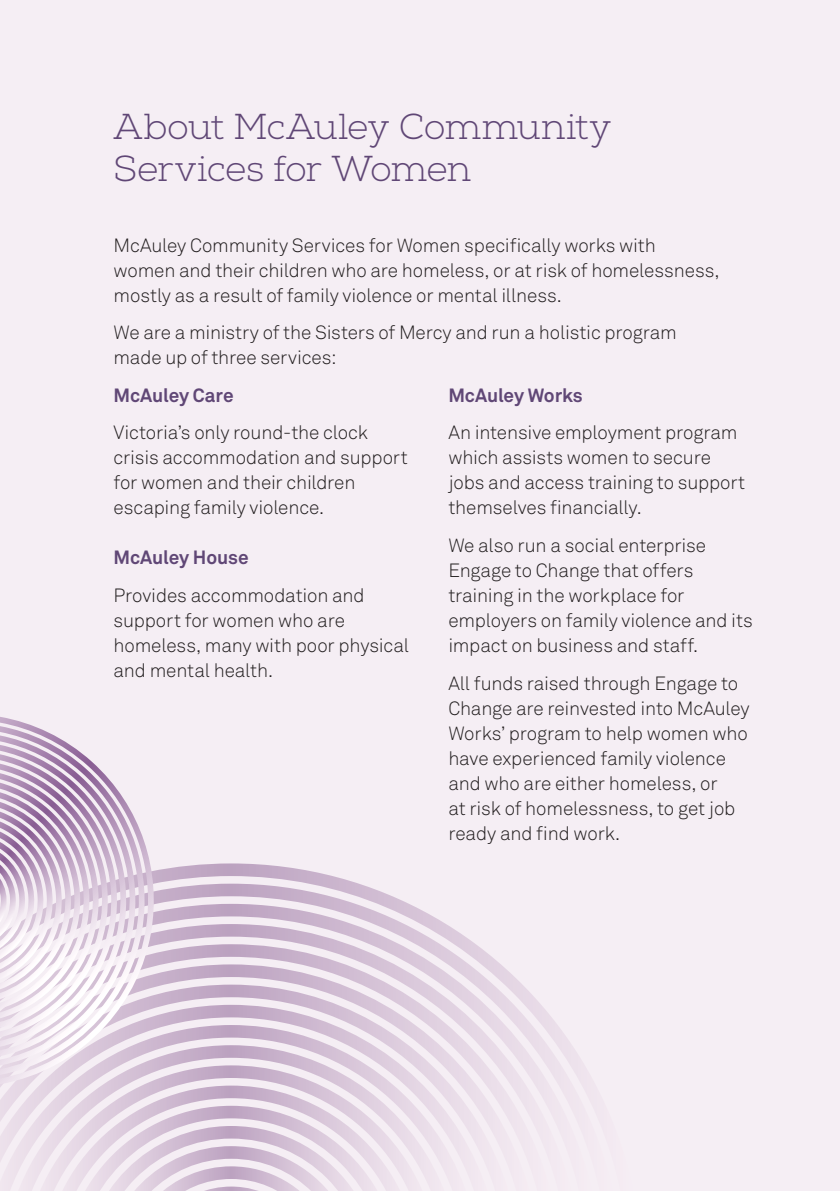
<style>
.page{position:relative;width:840px;height:1191px;background:#fff}
.page>*{position:absolute;margin:0;border:0;box-sizing:border-box;transform-origin:0 0}
.Heading2{font:300 36px/42px "Nexa Slab";letter-spacing:-.02em;color:#604776}
.Body1{font:300 19px/25px "Akkurat";letter-spacing:-.01em;color:#231f20}
.Subheading1{font:700 19px "Akkurat";letter-spacing:-.005em;color:#604776}
</style>
<div class="page">
<div style="left:0;top:0;width:839px;height:1191px;background:#f5eef4"></div>
<svg style="left:0;top:863px;width:581px;height:328px"></svg>
<svg style="left:0;top:717px;width:161px;height:367px"></svg>
<p class="Heading2" style="left:113px;top:106px;width:499px">About McAuley Community<br>Services for Women</p>
<p class="Body1" style="left:113px;top:233px;width:607px">McAuley Community Services for Women specifically works with women and their children who are homeless, or at risk of homelessness, mostly as a result of family violence or mental illness.</p>
<p class="Body1" style="left:113px;top:321px;width:564px">We are a ministry of the Sisters of Mercy and run a holistic program made up of three services:</p>
<p class="Subheading1" style="left:113px;top:383px;width:122px">McAuley Care</p>
<p class="Body1" style="left:113px;top:421px;width:295px">Victoria’s only round-the clock crisis accommodation and support for women and their children escaping family violence.</p>
<p class="Subheading1" style="left:113px;top:546px;width:137px">McAuley House</p>
<p class="Body1" style="left:113px;top:583px;width:297px">Provides accommodation and support for women who are homeless, many with poor physical and mental health.</p>
<p class="Subheading1" style="left:448px;top:383px;width:136px">McAuley Works</p>
<p class="Body1" style="left:448px;top:421px;width:298px">An intensive employment program which assists women to secure jobs and access training to support themselves financially.</p>
<p class="Body1" style="left:448px;top:533px;width:306px">We also run a social enterprise<br>Engage to Change that offers training in the workplace for employers on family violence and its impact on business and staff.</p>
<p class="Body1" style="left:448px;top:671px;width:302px">All funds raised through Engage to<br>Change are reinvested into McAuley<br>Works’ program to help women who have experienced family violence and who are either homeless, or<br>at risk of homelessness, to get job ready and find work.</p>
</div>
